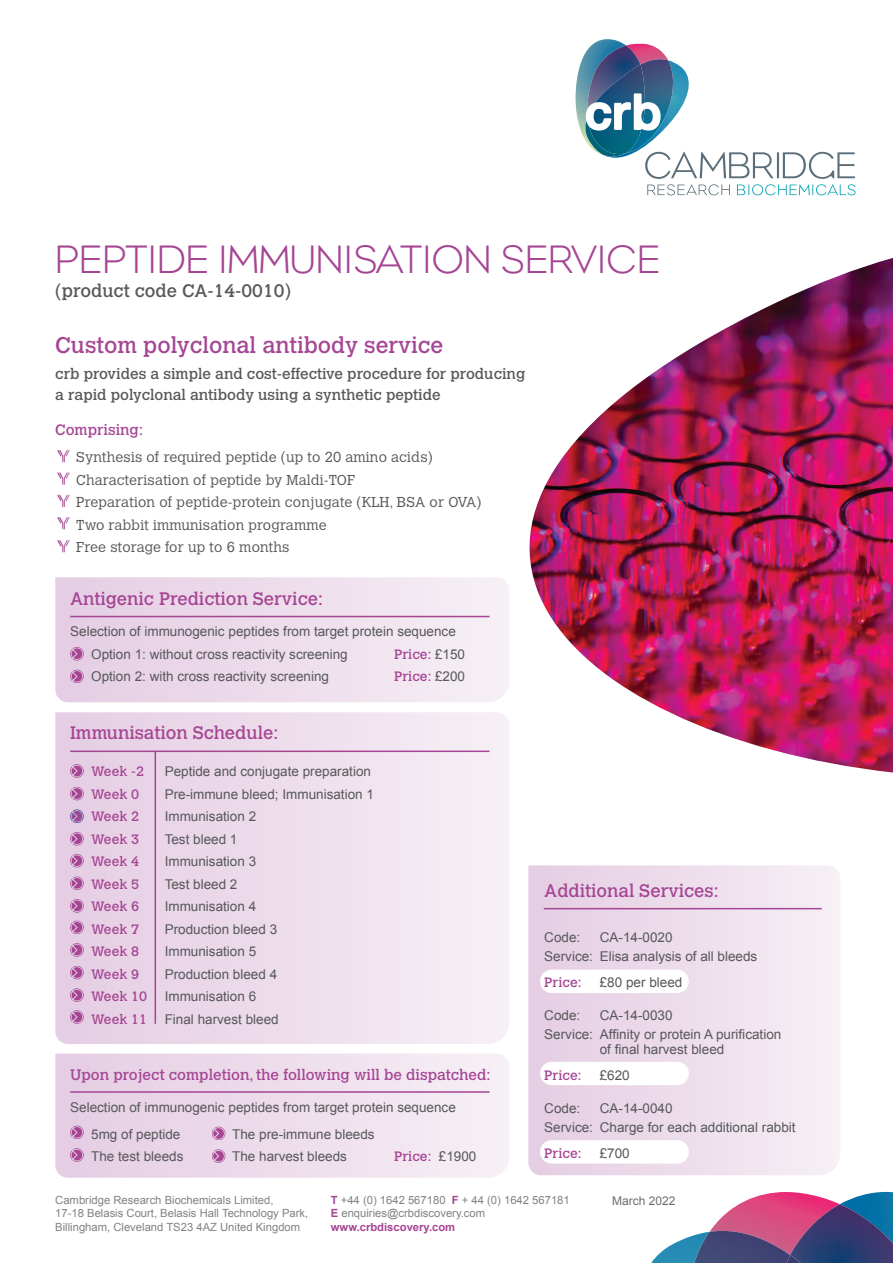
<style>
.page{position:relative;width:893px;height:1263px;background:#fff}
.page>*{position:absolute;margin:0;border:0;box-sizing:border-box;transform-origin:0 0}
.t1{font:300 40.5px "Eagle";color:#a54594}
.t2{font:22.5px "Calvert";color:#a54594}
.t3{font:18px "Calvert";color:#a54594}
.t4{font:18px "Calvert";color:#57585a}
.t5{font:15px/21px "Calvert";color:#57585a}
.t6{font:15px "Calvert";color:#a54594}
.t7{font:300 14.25px/22.5px "Calvert";letter-spacing:.01em;color:#57585a}
.t8{font:13.5px/19.5px "Arial";color:#57585a}
.t9{font:13.5px "Calvert";color:#a54594}
.t10{font:12px "Arial";color:#6c6d70}
.t11{font:11.25px/13.5px "Arial";color:#808285}
.s1{font-family:"Arial";color:#57585a}
.s2{font-weight:700;color:#a54594}
</style>
<div class="page">
<img style="left:529px;top:258px;width:364px;height:514px">
<img style="left:626px;top:44px;width:42px;height:15px">
<svg style="left:645px;top:152px;width:210px;height:43px"></svg>
<img style="left:606px;top:62px;width:84px;height:96px">
<img style="left:640px;top:59px;width:34px;height:94px">
<img style="left:576px;top:39px;width:50px;height:116px">
<img style="left:586px;top:46px;width:54px;height:47px">
<img style="left:584px;top:116px;width:41px;height:40px">
<img style="left:588px;top:65px;width:59px;height:89px">
<svg style="left:586px;top:93px;width:75px;height:38px"></svg>
<svg style="left:651px;top:1192px;width:242px;height:71px"></svg>
<img style="left:790px;top:1204px;width:103px;height:59px">
<img style="left:786px;top:1255px;width:15px;height:8px">
<svg style="left:57px;top:450px;width:13px;height:12px"></svg>
<svg style="left:57px;top:472px;width:13px;height:13px"></svg>
<svg style="left:57px;top:495px;width:13px;height:12px"></svg>
<svg style="left:57px;top:517px;width:13px;height:12px"></svg>
<svg style="left:57px;top:540px;width:13px;height:12px"></svg>
<svg style="left:528px;top:865px;width:312px;height:310px;background:#eddeec"></svg>
<div style="left:540px;top:970px;width:149px;height:23px;background:#fff;border-radius:12px"></div>
<div style="left:540px;top:1062px;width:149px;height:23px;background:#fff;border-radius:12px"></div>
<div style="left:540px;top:1140px;width:149px;height:23px;background:#fff;border-radius:12px"></div>
<hr style="left:544px;top:908px;width:278px;height:1px;background:#a54594">
<svg style="left:55px;top:577px;width:454px;height:125px;background:#edddeb"></svg>
<hr style="left:70px;top:616px;width:420px;height:1px;background:#a54594">
<svg style="left:70px;top:647px;width:14px;height:13px"></svg>
<svg style="left:70px;top:670px;width:14px;height:13px"></svg>
<svg style="left:55px;top:1053px;width:454px;height:125px;background:#eddeec"></svg>
<hr style="left:70px;top:1091px;width:420px;height:2px;background:#a54594">
<svg style="left:70px;top:1125px;width:14px;height:14px"></svg>
<svg style="left:70px;top:1148px;width:14px;height:14px"></svg>
<svg style="left:212px;top:1127px;width:13px;height:13px"></svg>
<svg style="left:212px;top:1149px;width:13px;height:14px"></svg>
<svg style="left:55px;top:712px;width:454px;height:332px;background:#eddeeb"></svg>
<svg style="left:70px;top:764px;width:14px;height:14px"></svg>
<hr style="left:70px;top:750px;width:420px;height:2px;background:#a54594">
<hr style="left:155px;top:751px;width:1px;height:273px;background:#a54594">
<svg style="left:70px;top:787px;width:14px;height:13px"></svg>
<svg style="left:70px;top:809px;width:14px;height:14px"></svg>
<svg style="left:70px;top:832px;width:14px;height:13px"></svg>
<svg style="left:70px;top:854px;width:14px;height:13px"></svg>
<svg style="left:70px;top:876px;width:14px;height:14px"></svg>
<svg style="left:70px;top:899px;width:14px;height:14px"></svg>
<svg style="left:70px;top:920px;width:14px;height:14px"></svg>
<svg style="left:70px;top:943px;width:14px;height:14px"></svg>
<svg style="left:70px;top:966px;width:14px;height:13px"></svg>
<svg style="left:70px;top:988px;width:14px;height:14px"></svg>
<svg style="left:70px;top:1010px;width:14px;height:14px"></svg>
<h1 class="t1" style="left:55px;top:237px;width:606px">PEPTIDE IMMUNISATION SERVICE</h1>
<h3 class="t4" style="left:55px;top:280px;width:237px">(product code CA-14-0010)</h3>
<h2 class="t2" style="left:55px;top:332px;width:390px">Custom polyclonal antibody service</h2>
<p class="t5" style="left:55px;top:363px;width:472px">crb provides a simple and cost-effective procedure for producing a rapid polyclonal antibody using a synthetic peptide</p>
<p class="t6" style="left:55px;top:421px;width:89px">Comprising:</p>
<p class="t7" style="left:76px;top:446px;width:406px">Synthesis of required peptide (up to 20 amino acids)<br>Characterisation of peptide by Maldi-TOF<br>Preparation of peptide-protein conjugate (KLH, BSA or OVA)<br>Two rabbit immunisation programme<br>Free storage for up to 6 months</p>
<h3 class="t3" style="left:70px;top:588px;width:254px">Antigenic Prediction Service:</h3>
<p class="t8" style="left:91px;top:620px;width:366px;line-height:22.5px;text-indent:-21px">Selection of immunogenic peptides from target protein sequence<br>Option 1: without cross reactivity screening</p>
<p class="t9" style="left:394px;top:646px;width:72px">Price: <span class="s1">£150</span></p>
<p class="t8" style="left:91px;top:667px;width:239px">Option 2: with cross reactivity screening</p>
<p class="t9" style="left:394px;top:669px;width:72px">Price: <span class="s1">£200</span></p>
<h3 class="t3" style="left:70px;top:722px;width:210px">Immunisation Schedule:</h3>
<p class="t9" style="left:91px;top:763px;width:54px">Week -2</p>
<p class="t8" style="left:165px;top:762px;width:208px">Peptide and conjugate preparation</p>
<p class="t9" style="left:91px;top:786px;width:50px">Week 0</p>
<p class="t8" style="left:165px;top:784px;width:211px">Pre-immune bleed; Immunisation 1</p>
<p class="t9" style="left:91px;top:808px;width:50px">Week 2</p>
<p class="t8" style="left:165px;top:807px;width:93px">Immunisation 2</p>
<p class="t9" style="left:91px;top:831px;width:50px">Week 3</p>
<p class="t8" style="left:165px;top:829px;width:74px">Test bleed 1</p>
<p class="t9" style="left:91px;top:853px;width:50px">Week 4</p>
<p class="t8" style="left:165px;top:852px;width:93px">Immunisation 3</p>
<p class="t9" style="left:91px;top:876px;width:50px">Week 5</p>
<p class="t8" style="left:165px;top:874px;width:74px">Test bleed 2</p>
<p class="t9" style="left:91px;top:898px;width:50px">Week 6</p>
<p class="t8" style="left:165px;top:897px;width:93px">Immunisation 4</p>
<p class="t9" style="left:91px;top:921px;width:50px">Week 7</p>
<p class="t8" style="left:165px;top:919px;width:114px">Production bleed 3</p>
<p class="t9" style="left:91px;top:943px;width:50px">Week 8</p>
<p class="t8" style="left:165px;top:942px;width:93px">Immunisation 5</p>
<p class="t9" style="left:91px;top:966px;width:50px">Week 9</p>
<p class="t8" style="left:165px;top:964px;width:114px">Production bleed 4</p>
<p class="t9" style="left:91px;top:988px;width:58px">Week 10</p>
<p class="t8" style="left:165px;top:987px;width:93px">Immunisation 6</p>
<p class="t9" style="left:91px;top:1011px;width:58px">Week 11</p>
<p class="t8" style="left:165px;top:1009px;width:116px">Final harvest bleed</p>
<h3 class="t3" style="left:544px;top:880px;width:176px">Additional Services:</h3>
<p class="t8" style="left:544px;top:927px;width:38px">Code:</p>
<p class="t8" style="left:544px;top:927px;width:215px;text-indent:55px">CA-14-0020<br>Service: Elisa analysis of all bleeds</p>
<p class="t9" style="left:544px;top:974px;width:39px">Price:</p>
<p class="t8" style="left:600px;top:972px;width:84px">£80 per bleed</p>
<p class="t8" style="left:544px;top:1005px;width:38px">Code:</p>
<p class="t8" style="left:544px;top:1005px;width:239px;text-indent:55px">CA-14-0030<br>Service: Affinity or protein A purification</p>
<p class="t8" style="left:600px;top:1040px;width:126px">of final harvest bleed</p>
<p class="t9" style="left:544px;top:1067px;width:39px">Price:</p>
<p class="t8" style="left:600px;top:1065px;width:32px">£620</p>
<p class="t8" style="left:544px;top:1098px;width:38px">Code:</p>
<p class="t6" style="left:70px;top:1066px;width:422px">Upon project completion, the following will be dispatched:</p>
<p class="t8" style="left:91px;top:1094px;width:366px;line-height:27px;text-indent:-21px">Selection of immunogenic peptides from target protein sequence<br>5mg of peptide</p>
<p class="t8" style="left:544px;top:1098px;width:253px;text-indent:55px">CA-14-0040<br>Service: Charge for each additional rabbit</p>
<p class="t9" style="left:544px;top:1145px;width:39px">Price:</p>
<p class="t8" style="left:600px;top:1143px;width:32px">£700</p>
<p class="t10" style="left:612px;top:1192px;width:65px">March 2022</p>
<p class="t8" style="left:232px;top:1124px;width:144px">The pre-immune bleeds</p>
<p class="t8" style="left:91px;top:1147px;width:94px">The test bleeds</p>
<p class="t8" style="left:232px;top:1147px;width:116px">The harvest bleeds</p>
<p class="t9" style="left:394px;top:1149px;width:84px">Price: <span class="s1">£1900</span></p>
<p class="t11" style="left:55px;top:1193px;width:255px">Cambridge Research Biochemicals Limited,<br>17-18 Belasis Court, Belasis Hall Technology Park,<br>Billingham, Cleveland TS23 4AZ United Kingdom</p>
<p class="t11" style="left:331px;top:1193px;width:240px"><span class="s2">T</span> +44 (0) 1642 567180 <span class="s2">F</span> + 44 (0) 1642 567181<br><span class="s2">E</span> enquiries@crbdiscovery.com <span class="s2">www.crbdiscovery.com</span></p>
</div>
